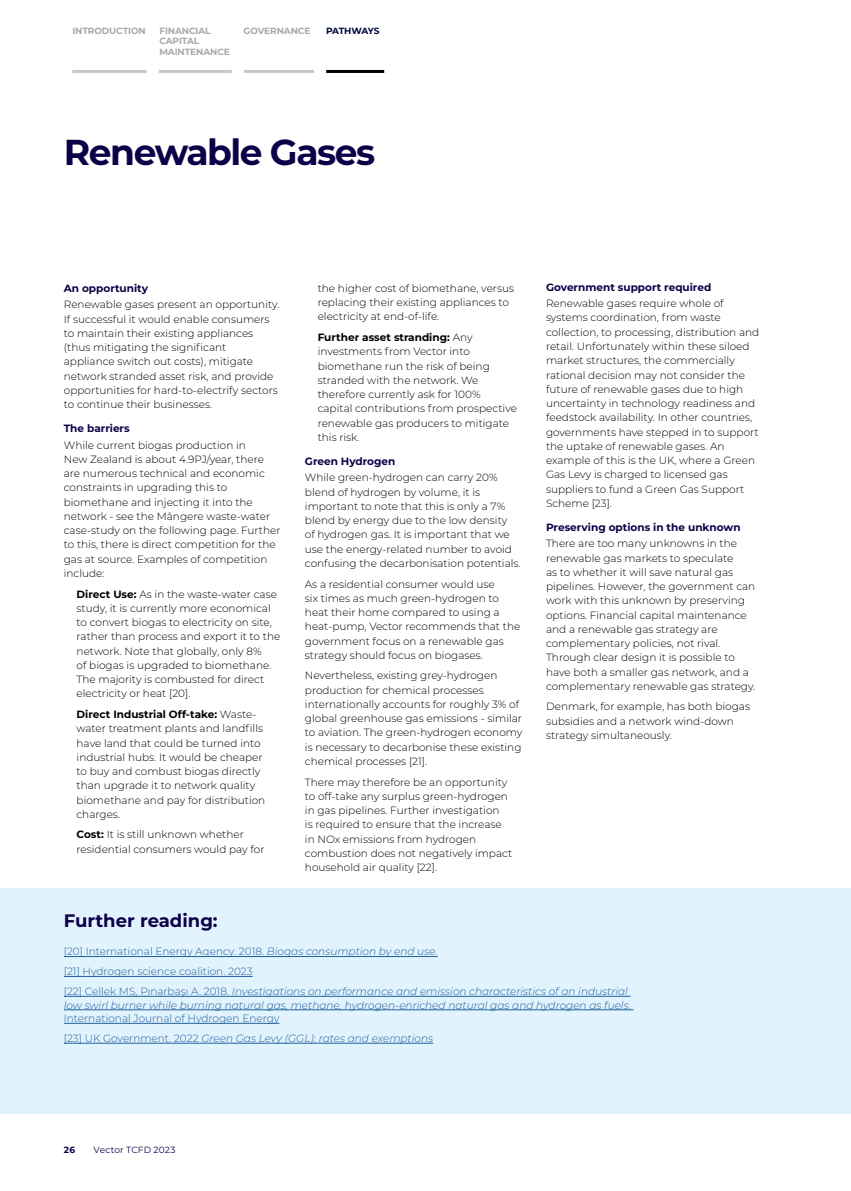
<style>
.page{position:relative;width:851px;height:1191px;background:#fff}
.page>*{position:absolute;margin:0;border:0;box-sizing:border-box;transform-origin:0 0}
.t1{font:700 36px "Montserrat";letter-spacing:-.04em;color:#0e0048}
.t2{font:700 18px "Montserrat";color:#0e0048}
.t3{font:300 10.5px/14.2px "Montserrat";color:#000}
.t4{font:300 10.5px/20px "Montserrat";color:#215e9e}
.t5{font:italic 300 10.5px/13.5px "Montserrat";color:#215e9e}
.t6{font:700 10.5px "Montserrat";color:#0e0048}
.t7{font:700 9px/10.5px "Montserrat";letter-spacing:-.01em;color:#a7a9ac}
.t8{font:9px "Montserrat";letter-spacing:.015em;color:#0e0048}
.t9{font:700 9px "Montserrat";letter-spacing:-.045em;color:#000840}
.t10{font:700 9px "Montserrat";color:#0e0048}
.s1{font-weight:700}
.s2{font-style:italic}
.s3{font-style:normal}
</style>
<div class="page">
<div style="left:0;top:888px;width:850px;height:225px;background:#e1f3fc"></div>
<hr style="left:64px;top:956px;width:373px;height:1px;background:#215e9e">
<hr style="left:64px;top:976px;width:189px;height:1px;background:#215e9e">
<hr style="left:64px;top:996px;width:566px;height:1px;background:#215e9e">
<hr style="left:64px;top:1009px;width:569px;height:1px;background:#215e9e">
<hr style="left:64px;top:1023px;width:215px;height:1px;background:#215e9e">
<hr style="left:64px;top:1043px;width:369px;height:1px;background:#215e9e">
<hr style="left:850px;top:888px;width:1px;height:225px;background:#e1f3fc">
<hr style="left:72px;top:70px;width:75px;height:3px;background:#c7c8ca">
<hr style="left:159px;top:70px;width:73px;height:3px;background:#c7c8ca">
<hr style="left:244px;top:70px;width:70px;height:3px;background:#c7c8ca">
<hr style="left:326px;top:70px;width:58px;height:3px;background:#000">
<p class="t7" style="left:72px;top:25px;width:75px">INTRODUCTION</p>
<p class="t7" style="left:159px;top:25px;width:72px">FINANCIAL<br>CAPITAL<br>MAINTENANCE</p>
<p class="t7" style="left:243px;top:25px;width:68px">GOVERNANCE</p>
<p class="t9" style="left:326px;top:24px;width:55px">PATHWAYS</p>
<h1 class="t1" style="left:64px;top:128px;width:313px">Renewable Gases</h1>
<p class="t6" style="left:64px;top:281px;width:86px">An opportunity</p>
<p class="t3" style="left:64px;top:297px;width:217px">Renewable gases present an opportunity.<br>If successful it would enable consumers to maintain their existing appliances (thus mitigating the significant appliance switch out costs), mitigate network stranded asset risk, and provide opportunities for hard-to-electrify sectors to continue their businesses.</p>
<p class="t6" style="left:64px;top:421px;width:67px">The barriers</p>
<p class="t3" style="left:64px;top:437px;width:218px">While current biogas production in<br>New Zealand is about 4.9PJ/year, there are numerous technical and economic constraints in upgrading this to biomethane and injecting it into the network - see the Māngere waste-water case-study on the following page. Further to this, there is direct competition for the gas at source. Examples of competition include:</p>
<p class="t3" style="left:77px;top:586px;width:205px"><span class="s1">Direct Use:</span> As in the waste-water case study, it is currently more economical to convert biogas to electricity on site, rather than process and export it to the network. Note that globally, only 8%<br>of biogas is upgraded to biomethane.<br>The majority is combusted for direct electricity or heat [20].</p>
<p class="t3" style="left:77px;top:707px;width:190px"><span class="s1">Direct Industrial Off-take:</span> Waste&shy;water treatment plants and landfills have land that could be turned into industrial hubs. It would be cheaper to buy and combust biogas directly than upgrade it to network quality biomethane and pay for distribution charges.</p>
<p class="t3" style="left:77px;top:827px;width:189px"><span class="s1">Cost:</span> It is still unknown whether residential consumers would pay for</p>
<p class="t3" style="left:317px;top:281px;width:198px">the higher cost of biomethane, versus replacing their existing appliances to electricity at end-of-life.</p>
<p class="t3" style="left:317px;top:330px;width:201px"><span class="s1">Further asset stranding:</span> Any investments from Vector into biomethane run the risk of being stranded with the network. We therefore currently ask for 100% capital contributions from prospective renewable gas producers to mitigate this risk.</p>
<p class="t6" style="left:305px;top:454px;width:92px">Green Hydrogen</p>
<p class="t3" style="left:305px;top:470px;width:217px">While green-hydrogen can carry 20% blend of hydrogen by volume, it is important to note that this is only a 7% blend by energy due to the low density<br>of hydrogen gas. It is important that we use the energy-related number to avoid confusing the decarbonisation potentials.</p>
<p class="t3" style="left:305px;top:576px;width:217px">As a residential consumer would use<br>six times as much green-hydrogen to heat their home compared to using a heat-pump, Vector recommends that the government focus on a renewable gas strategy should focus on biogases.</p>
<p class="t3" style="left:305px;top:668px;width:219px">Nevertheless, existing grey-hydrogen production for chemical processes internationally accounts for roughly 3% of global greenhouse gas emissions - similar to aviation. The green-hydrogen economy is necessary to decarbonise these existing chemical processes [21].</p>
<p class="t3" style="left:305px;top:774px;width:209px">There may therefore be an opportunity to off-take any surplus green-hydrogen in gas pipelines. Further investigation<br>is required to ensure that the increase in NOx emissions from hydrogen combustion does not negatively impact household air quality [22].</p>
<p class="t6" style="left:546px;top:280px;width:167px">Government support required</p>
<p class="t3" style="left:546px;top:296px;width:215px">Renewable gases require whole of systems coordination, from waste collection, to processing, distribution and retail. Unfortunately within these siloed market structures, the commercially rational decision may not consider the future of renewable gases due to high uncertainty in technology readiness and feedstock availability. In other countries, governments have stepped in to support the uptake of renewable gases. An example of this is the UK, where a Green Gas Levy is charged to licensed gas suppliers to fund a Green Gas Support Scheme [23].</p>
<p class="t6" style="left:546px;top:520px;width:196px">Preserving options in the unknown</p>
<p class="t3" style="left:546px;top:536px;width:211px">There are too many unknowns in the renewable gas markets to speculate<br>as to whether it will save natural gas pipelines. However, the government can work with this unknown by preserving options. Financial capital maintenance and a renewable gas strategy are complementary policies, not rival.<br>Through clear design it is possible to have both a smaller gas network, and a complementary renewable gas strategy.</p>
<p class="t3" style="left:546px;top:699px;width:205px">Denmark, for example, has both biogas subsidies and a network wind-down strategy simultaneously.</p>
<h2 class="t2" style="left:64px;top:908px;width:155px">Further reading:</h2>
<p class="t4" style="left:64px;top:941px;width:565px">[20] International Energy Agency. 2018. <span class="s2">Biogas consumption by end use.<br></span>[21] Hydrogen science coalition. 2023<br>[22] Cellek MS, Pınarbaşı A. 2018. <span class="s2">Investigations on performance and emission characteristics of an industrial</span></p>
<p class="t5" style="left:64px;top:998px;width:568px">low swirl burner while burning natural gas, methane, hydrogen-enriched natural gas and hydrogen as fuels<span class="s3">.<br>International Journal of Hydrogen Energy</span></p>
<p class="t5" style="left:64px;top:1031px;width:371px"><span class="s3">[23] UK Government. 2022</span> Green Gas Levy (GGL): rates and exemptions</p>
<p class="t10" style="left:64px;top:1143px;width:13px">26</p>
<p class="t8" style="left:94px;top:1143px;width:83px">Vector TCFD 2023</p>
</div>
